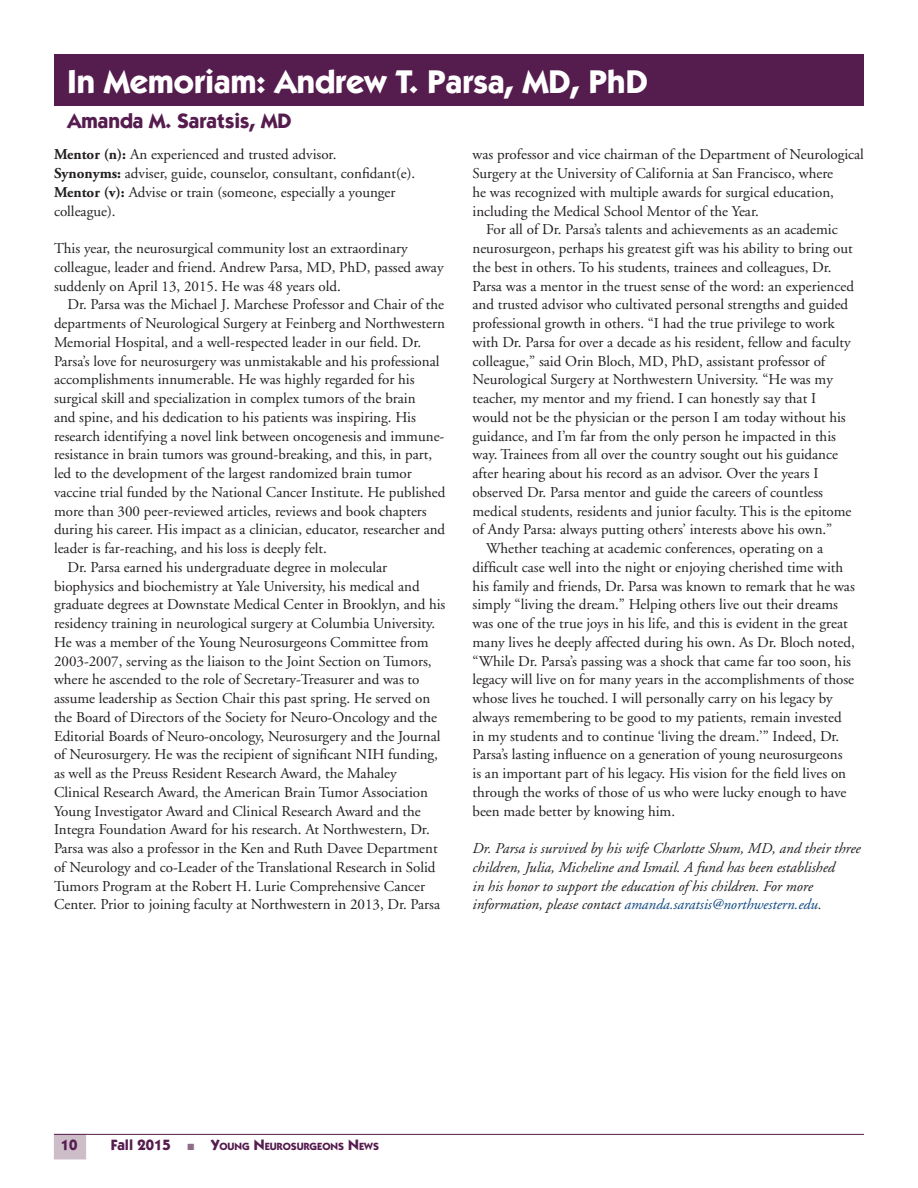
<style>
.page{position:relative;width:918px;height:1188px;background:#fff}
.page>*{position:absolute;margin:0;border:0;box-sizing:border-box;transform-origin:0 0}
.story_reverse_title{font:700 33px "Itc Kabel";color:#fff}
.article_author{font:700 21px "Itc Kabel";color:#551c4e}
.t1{font:15px/18.8px "Adobe Garamond";color:#231f20}
.basic_italics{font:italic 15px/18.8px "Adobe Garamond";color:#231f20}
.t2{font:700 15px "Itc Kabel";color:#551c4e}
.t3{font:700 10.5px "Itc Kabel";color:#551c4e}
.s1{font-weight:700}
.s2{color:#0e4680}
.s3{font-size:15px}
.s4{color:#8d6e86}
</style>
<div class="page">
<div style="left:54px;top:1134px;width:32px;height:25px;background:#ccbdc9"></div>
<hr style="left:54px;top:1134px;width:810px;height:1px;background:#551c4e">
<div style="left:54px;top:54px;width:810px;height:52px;background:#551c4e"></div>
<p class="story_reverse_title" style="left:68px;top:62px;width:582px">In Memoriam: Andrew T. Parsa, MD, PhD</p>
<p class="article_author" style="left:68px;top:108px;width:226px">Amanda M. Saratsis, MD</p>
<p class="t1" style="left:54px;top:146px;width:284px"><span class="s1">Mentor (n):</span> An experienced and trusted advisor.</p>
<p class="t1" style="left:54px;top:164px;width:363px"><span class="s1">Synonyms:</span> adviser, guide, counselor, consultant, confidant(e).</p>
<p class="t1" style="left:54px;top:183px;width:343px"><span class="s1">Mentor (v):</span> Advise or train (someone, especially a younger colleague).</p>
<p class="t1" style="left:54px;top:239px;width:391px">This year, the neurosurgical community lost an extraordinary colleague, leader and friend. Andrew Parsa, MD, PhD, passed away suddenly on April 13, 2015. He was 48 years old.</p>
<p class="t1" style="left:54px;top:296px;width:393px;text-indent:14px">Dr. Parsa was the Michael J. Marchese Professor and Chair of the departments of Neurological Surgery at Feinberg and Northwestern Memorial Hospital, and a well-respected leader in our field. Dr.<br>Parsa’s love for neurosurgery was unmistakable and his professional accomplishments innumerable. He was highly regarded for his surgical skill and specialization in complex tumors of the brain<br>and spine, and his dedication to his patients was inspiring. His research identifying a novel link between oncogenesis and immune&shy;resistance in brain tumors was ground-breaking, and this, in part, led to the development of the largest randomized brain tumor vaccine trial funded by the National Cancer Institute. He published more than 300 peer-reviewed articles, reviews and book chapters during his career. His impact as a clinician, educator, researcher and leader is far-reaching, and his loss is deeply felt.</p>
<p class="t1" style="left:54px;top:558px;width:393px;text-indent:14px">Dr. Parsa earned his undergraduate degree in molecular biophysics and biochemistry at Yale University, his medical and graduate degrees at Downstate Medical Center in Brooklyn, and his residency training in neurological surgery at Columbia University.<br>He was a member of the Young Neurosurgeons Committee from 2003-2007, serving as the liaison to the Joint Section on Tumors, where he ascended to the role of Secretary-Treasurer and was to assume leadership as Section Chair this past spring. He served on the Board of Directors of the Society for Neuro-Oncology and the Editorial Boards of Neuro-oncology, Neurosurgery and the Journal of Neurosurgery. He was the recipient of significant NIH funding, as well as the Preuss Resident Research Award, the Mahaley Clinical Research Award, the American Brain Tumor Association Young Investigator Award and Clinical Research Award and the Integra Foundation Award for his research. At Northwestern, Dr.<br>Parsa was also a professor in the Ken and Ruth Davee Department of Neurology and co-Leader of the Translational Research in Solid Tumors Program at the Robert H. Lurie Comprehensive Cancer Center. Prior to joining faculty at Northwestern in 2013, Dr. Parsa</p>
<p class="t1" style="left:472px;top:146px;width:393px">was professor and vice chairman of the Department of Neurological Surgery at the University of California at San Francisco, where<br>he was recognized with multiple awards for surgical education, including the Medical School Mentor of the Year.</p>
<p class="t1" style="left:472px;top:221px;width:383px;text-indent:14px">For all of Dr. Parsa’s talents and achievements as an academic neurosurgeon, perhaps his greatest gift was his ability to bring out the best in others. To his students, trainees and colleagues, Dr.<br>Parsa was a mentor in the truest sense of the word: an experienced and trusted advisor who cultivated personal strengths and guided professional growth in others. “I had the true privilege to work with Dr. Parsa for over a decade as his resident, fellow and faculty colleague,” said Orin Bloch, MD, PhD, assistant professor of Neurological Surgery at Northwestern University. “He was my teacher, my mentor and my friend. I can honestly say that I would not be the physician or the person I am today without his guidance, and I’m far from the only person he impacted in this way. Trainees from all over the country sought out his guidance after hearing about his record as an advisor. Over the years I observed Dr. Parsa mentor and guide the careers of countless medical students, residents and junior faculty. This is the epitome of Andy Parsa: always putting others’ interests above his own.”</p>
<p class="t1" style="left:472px;top:539px;width:384px;text-indent:14px">Whether teaching at academic conferences, operating on a difficult case well into the night or enjoying cherished time with his family and friends, Dr. Parsa was known to remark that he was simply “living the dream.” Helping others live out their dreams was one of the true joys in his life, and this is evident in the great many lives he deeply affected during his own. As Dr. Bloch noted, “While Dr. Parsa’s passing was a shock that came far too soon, his legacy will live on for many years in the accomplishments of those whose lives he touched. I will personally carry on his legacy by always remembering to be good to my patients, remain invested in my students and to continue ‘living the dream.’” Indeed, Dr.<br>Parsa’s lasting influence on a generation of young neurosurgeons is an important part of his legacy. His vision for the field lives on through the works of those of us who were lucky enough to have been made better by knowing him.</p>
<p class="basic_italics" style="left:472px;top:840px;width:390px">Dr. Parsa is survived by his wife Charlotte Shum, MD, and their three children, Julia, Micheline and Ismail. A fund has been established<br>in his honor to support the education of his children. For more information, please contact <span class="s2">amanda.saratsis@northwestern.edu</span>.</p>
<p class="t2" style="left:61px;top:1136px;width:18px">10</p>
<p class="t3" style="left:111px;top:1141px;width:270px"><span class="s3">Fall 2015</span> <span class="s4">■</span> <span class="s3">Y</span>OUNG <span class="s3">N</span>EUROSURGEONS <span class="s3">N</span>EWS</p>
</div>
